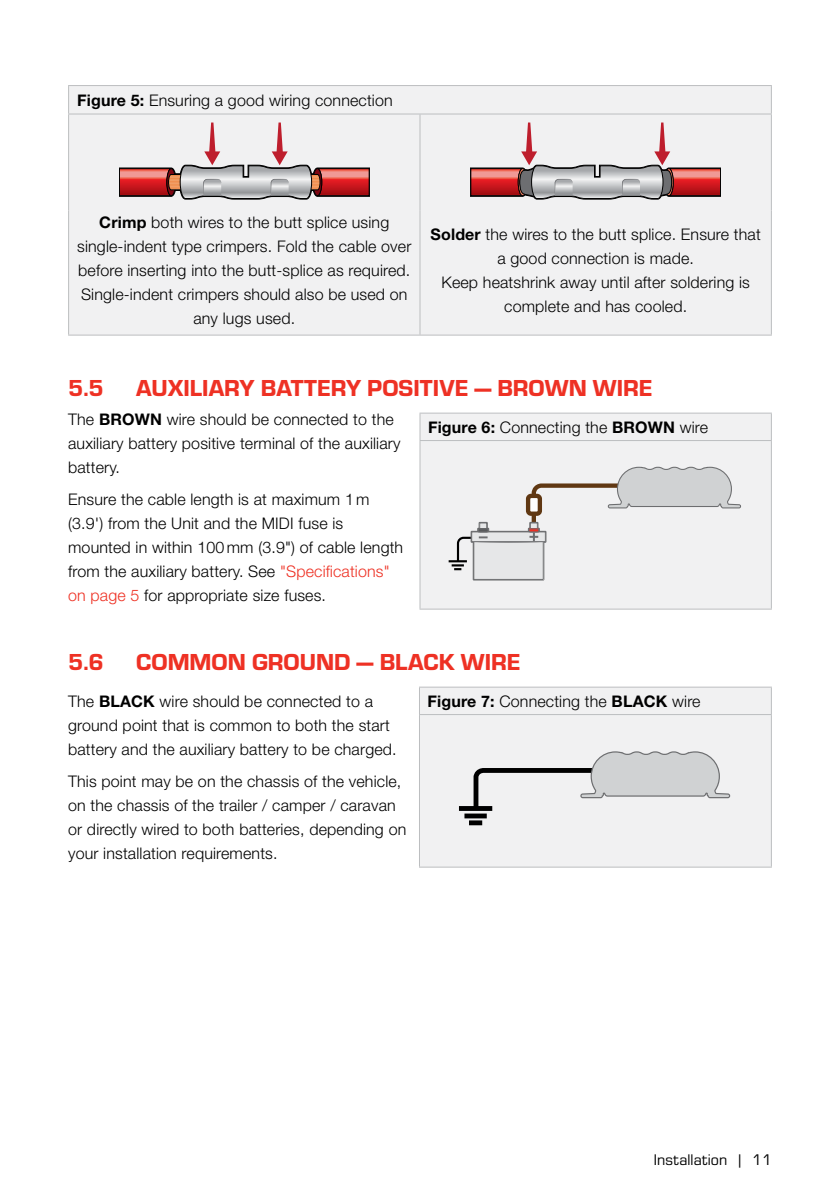
<style>
.page{position:relative;width:840px;height:1191px;background:#fff}
.page>*{position:absolute;margin:0;border:0;box-sizing:border-box;transform-origin:0 0}
.t1{font:24px "Eurostile Hea";color:#ee3124}
.t2{font:300 16px/24px "Helvetica Neue LT Std";letter-spacing:.01em;color:#000}
.t3{font:16px "Eurostile";letter-spacing:.01em;color:#000}
.s1{font-weight:700}
.s2{color:#ee3124}
</style>
<div class="page">
<div style="left:69px;top:86px;width:701px;height:248px;background:#f1f1f2"></div>
<hr style="left:68px;top:85px;width:352px;height:1px;background:#bcbec0">
<svg style="left:68px;top:86px;width:1px;height:27px"></svg>
<hr style="left:420px;top:85px;width:351px;height:1px;background:#bcbec0">
<svg style="left:770px;top:86px;width:1px;height:27px"></svg>
<hr style="left:68px;top:113px;width:352px;height:1px;background:#bcbec0">
<hr style="left:68px;top:114px;width:1px;height:97px;background:#bcbec0">
<hr style="left:420px;top:113px;width:351px;height:1px;background:#bcbec0">
<hr style="left:770px;top:114px;width:1px;height:97px;background:#bcbec0">
<hr style="left:68px;top:211px;width:1px;height:123px;background:#bcbec0">
<hr style="left:770px;top:211px;width:1px;height:123px;background:#bcbec0">
<hr style="left:68px;top:334px;width:352px;height:1px;background:#bcbec0">
<hr style="left:420px;top:334px;width:351px;height:1px;background:#bcbec0">
<hr style="left:419px;top:114px;width:1px;height:97px;background:#bcbec0">
<hr style="left:419px;top:211px;width:1px;height:123px;background:#bcbec0">
<svg style="left:119px;top:122px;width:250px;height:78px"></svg>
<svg style="left:470px;top:122px;width:250px;height:78px"></svg>
<div style="left:420px;top:413px;width:350px;height:195px;background:#f1f1f2"></div>
<hr style="left:419px;top:440px;width:352px;height:1px;background:#bcbec0">
<hr style="left:419px;top:412px;width:352px;height:1px;background:#bcbec0">
<svg style="left:419px;top:413px;width:1px;height:27px"></svg>
<svg style="left:770px;top:413px;width:1px;height:27px"></svg>
<hr style="left:419px;top:441px;width:1px;height:167px;background:#bcbec0">
<hr style="left:770px;top:441px;width:1px;height:167px;background:#bcbec0">
<hr style="left:419px;top:608px;width:352px;height:1px;background:#bcbec0">
<svg style="left:448px;top:467px;width:292px;height:113px"></svg>
<svg style="left:528px;top:496px;width:11px;height:18px"></svg>
<div style="left:525px;top:494px;width:16px;height:22px;border:4px solid #603813;border-radius:3px"></div>
<div style="left:420px;top:687px;width:350px;height:179px;background:#f1f1f2"></div>
<hr style="left:419px;top:714px;width:352px;height:1px;background:#bcbec0">
<hr style="left:419px;top:686px;width:352px;height:1px;background:#bcbec0">
<svg style="left:419px;top:687px;width:1px;height:27px"></svg>
<svg style="left:770px;top:687px;width:1px;height:27px"></svg>
<hr style="left:419px;top:715px;width:1px;height:151px;background:#bcbec0">
<hr style="left:770px;top:715px;width:1px;height:151px;background:#bcbec0">
<hr style="left:419px;top:866px;width:352px;height:1px;background:#bcbec0">
<div style="left:458px;top:806px;width:34px;height:5px;background:#000"></div>
<div style="left:464px;top:813px;width:22px;height:5px;background:#000"></div>
<div style="left:468px;top:820px;width:14px;height:5px;background:#000"></div>
<svg style="left:471px;top:751px;width:258px;height:62px"></svg>
<p class="t2" style="left:77px;top:87px;width:317px"><span class="s1">Figure 5:</span> Ensuring a good wiring connection</p>
<p class="t2" style="left:77px;top:210px;width:335px;text-align:center"><span class="s1">Crimp</span> both wires to the butt splice using single-indent type crimpers. Fold the cable over before inserting into the butt-splice as required.<br>Single-indent crimpers should also be used on any lugs used.</p>
<p class="t2" style="left:430px;top:222px;width:331px;text-align:center"><span class="s1">Solder</span> the wires to the butt splice. Ensure that a good connection is made.<br>Keep heatshrink away until after soldering is complete and has cooled.</p>
<h1 class="t1" style="left:68px;top:371px;width:37px">5.5</h1>
<h1 class="t1" style="left:136px;top:371px;width:517px">AUXILIARY BATTERY POSITIVE — BROWN WIRE</h1>
<p class="t2" style="left:68px;top:406px;width:334px">The <span class="s1">BROWN</span> wire should be connected to the auxiliary battery positive terminal of the auxiliary battery.</p>
<p class="t2" style="left:68px;top:487px;width:336px">Ensure the cable length is at maximum 1 m (3.9') from the Unit and the MIDI fuse is mounted in within 100 mm (3.9") of cable length from the auxiliary battery. See <span class="s2">"Specifications" on page 5</span> for appropriate size fuses.</p>
<p class="t2" style="left:428px;top:414px;width:281px"><span class="s1">Figure 6:</span> Connecting the <span class="s1">BROWN</span> wire</p>
<h1 class="t1" style="left:68px;top:645px;width:37px">5.6</h1>
<h1 class="t1" style="left:136px;top:645px;width:385px">COMMON GROUND — BLACK WIRE</h1>
<p class="t2" style="left:68px;top:688px;width:330px">The <span class="s1">BLACK</span> wire should be connected to a ground point that is common to both the start battery and the auxiliary battery to be charged.</p>
<p class="t2" style="left:68px;top:769px;width:339px">This point may be on the chassis of the vehicle, on the chassis of the trailer / camper / caravan or directly wired to both batteries, depending on your installation requirements.</p>
<p class="t2" style="left:427px;top:688px;width:274px"><span class="s1">Figure 7:</span> Connecting the <span class="s1">BLACK</span> wire</p>
<p class="t3" style="left:653px;top:1149px;width:119px">Installation | 11</p>
</div>
